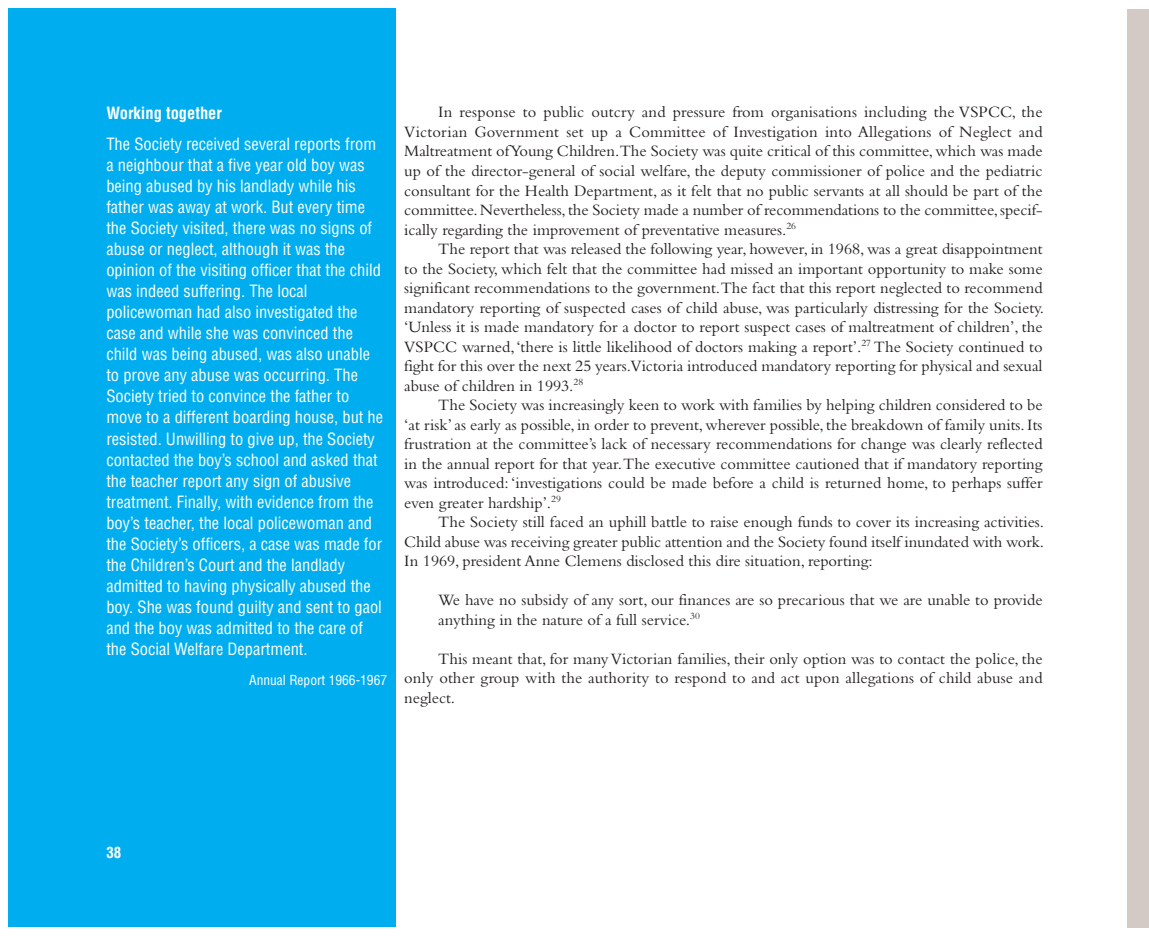
<style>
.page{position:relative;width:1149px;height:936px;background:#fff}
.page>*{position:absolute;margin:0;border:0;box-sizing:border-box;transform-origin:0 0}
.t1{font:16.5px/19.5px "Bembo";color:#231f20;text-align:justify}
.t2{font:condensed 16.5px/21px "Helvetica";color:#fff}
.t3{font:700 condensed 16.5px "Helvetica";color:#fff}
.t4{font:700 condensed 15px "Helvetica";color:#fff}
.t5{font:condensed 13.5px "Helvetica";color:#fff}
</style>
<div class="page">
<div style="left:1127px;top:9px;width:21px;height:918px;background:#d4cac5"></div>
<div style="left:9px;top:9px;width:386px;height:918px;background:#00aeef"></div>
<p class="t3" style="left:106px;top:103px;width:117px">Working together</p>
<p class="t2" style="left:106px;top:134px;width:278px">The Society received several reports from a neighbour that a five year old boy was being abused by his landlady while his father was away at work. But every time the Society visited, there was no signs of abuse or neglect, although it was the opinion of the visiting officer that the child was indeed suffering. The local policewoman had also investigated the case and while she was convinced the child was being abused, was also unable to prove any abuse was occurring. The Society tried to convince the father to move to a different boarding house, but he resisted. Unwilling to give up, the Society contacted the boy’s school and asked that the teacher report any sign of abusive treatment. Finally, with evidence from the boy’s teacher, the local policewoman and the Society’s officers, a case was made for the Children’s Court and the landlady admitted to having physically abused the boy. She was found guilty and sent to gaol and the boy was admitted to the care of the Social Welfare Department.</p>
<p class="t5" style="left:249px;top:672px;width:139px">Annual Report 1966-1967</p>
<p class="t1" style="left:404px;top:104px;width:639px;text-indent:34px">In response to public outcry and pressure from organisations including the VSPCC, the Victorian Government set up a Committee of Investigation into Allegations of Neglect and Maltreatment of Young Children.The Society was quite critical of this committee, which was made up of the director-general of social welfare, the deputy commissioner of police and the pediatric consultant for the Health Department, as it felt that no public servants at all should be part of the committee. Nevertheless, the Society made a number of recommendations to the committee, specif&shy;ically regarding the improvement of preventative measures.<sup>26</sup></p>
<p class="t1" style="left:404px;top:241px;width:641px;text-indent:34px">The report that was released the following year, however, in 1968, was a great disappointment to the Society, which felt that the committee had missed an important opportunity to make some significant recommendations to the government.The fact that this report neglected to recommend mandatory reporting of suspected cases of child abuse, was particularly distressing for the Society. ‘Unless it is made mandatory for a doctor to report suspect cases of maltreatment of children’, the VSPCC warned, ‘there is little likelihood of doctors making a report’.<sup>27</sup> The Society continued to fight for this over the next 25 years.Victoria introduced mandatory reporting for physical and sexual abuse of children in 1993.<sup>28</sup></p>
<p class="t1" style="left:404px;top:397px;width:639px;text-indent:34px">The Society was increasingly keen to work with families by helping children considered to be ‘at risk’ as early as possible, in order to prevent, wherever possible, the breakdown of family units. Its frustration at the committee’s lack of necessary recommendations for change was clearly reflected in the annual report for that year. The executive committee cautioned that if mandatory reporting was introduced: ‘investigations could be made before a child is returned home, to perhaps suffer even greater hardship’.<sup>29</sup></p>
<p class="t1" style="left:404px;top:514px;width:641px;text-indent:34px">The Society still faced an uphill battle to raise enough funds to cover its increasing activities.<br>Child abuse was receiving greater public attention and the Society found itself inundated with work.<br>In 1969, president Anne Clemens disclosed this dire situation, reporting:</p>
<p class="t1" style="left:438px;top:592px;width:605px">We have no subsidy of any sort, our finances are so precarious that we are unable to provide anything in the nature of a full service.<sup>30</sup></p>
<p class="t1" style="left:404px;top:650px;width:639px;text-indent:34px">This meant that, for many Victorian families, their only option was to contact the police, the only other group with the authority to respond to and act upon allegations of child abuse and neglect.</p>
<p class="t4" style="left:106px;top:843px;width:16px">38</p>
</div>
